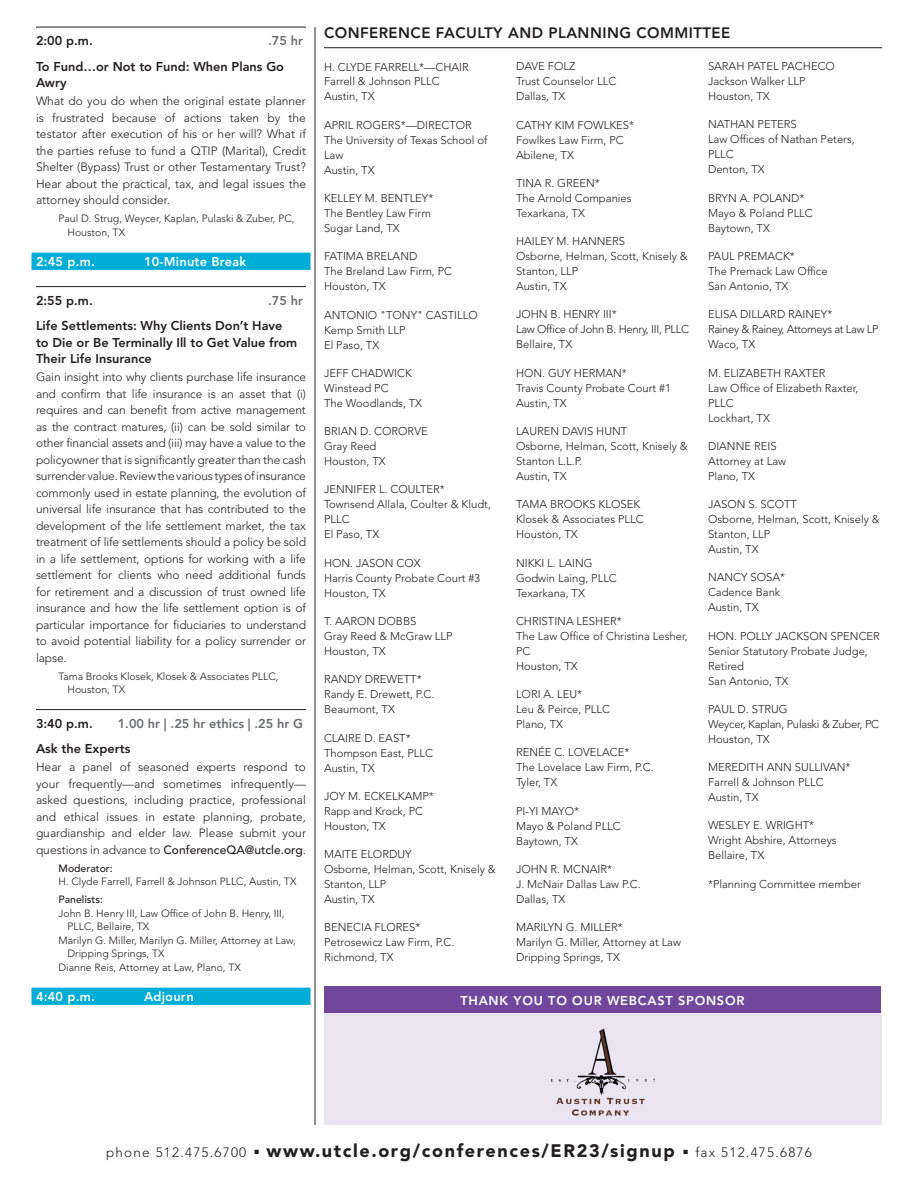
<style>
.page{position:relative;width:918px;height:1188px;background:#fff}
.page>*{position:absolute;margin:0;border:0;box-sizing:border-box;transform-origin:0 0}
.t1{font:900 18px "Avenir LT Std";letter-spacing:.09em;color:#231f20}
.t2{font:800 15px "Avenir LT Std";letter-spacing:.03em;color:#231f20}
.t3{font:300 13.5px "Avenir LT Std";letter-spacing:.09em;color:#231f20}
.t4{font:800 12.75px/16.5px "Avenir LT Std";color:#231f20}
.t5{font:800 12.75px "Avenir LT Std";letter-spacing:.06em;color:#fff}
.t6{font:800 12.75px "Avenir LT Std";color:#6c6d70}
.t7{font:800 12.75px "Avenir LT Std";letter-spacing:.02em;color:#fff}
.t8{font:300 12px/16.5px "Avenir LT Std";color:#231f20;text-align:justify}
.t9{font:300 11.25px/15px "Avenir LT Std";color:#231f20}
.t10{font:300 11.25px/15px "Avenir LT Std";letter-spacing:-.025em;color:#231f20}
.t11{font:300 11.25px/15px "Avenir LT Std";letter-spacing:-.03em;color:#231f20}
.t12{font:300 11.25px/15px "Avenir LT Std";letter-spacing:-.02em;color:#231f20}
.t13{font:300 10.5px/13.5px "Avenir LT Std";color:#231f20}
.t14{font:500 10.5px "Avenir LT Std";color:#231f20}
.s1{font-weight:500}
</style>
<div class="page">
<div style="left:324px;top:1012px;width:558px;height:113px;background:#eae5f1"></div>
<div style="left:325px;top:986px;width:556px;height:26px;background:#70479c"></div>
<hr style="left:315px;top:27px;width:1px;height:1098px;background:#231f20">
<hr style="left:36px;top:27px;width:270px;height:1px;background:#231f20">
<div style="left:32px;top:253px;width:278px;height:17px;background:#00add7"></div>
<hr style="left:36px;top:286px;width:270px;height:1px;background:#231f20">
<hr style="left:36px;top:709px;width:270px;height:1px;background:#231f20">
<div style="left:32px;top:988px;width:278px;height:17px;background:#00add7"></div>
<hr style="left:324px;top:47px;width:558px;height:1px;background:#231f20">
<img style="left:551px;top:1028px;width:105px;height:88px">
<p class="t4" style="left:36px;top:33px;width:58px">2:00 p.m.</p>
<p class="t6" style="left:268px;top:33px;width:36px">.75 hr</p>
<p class="t4" style="left:36px;top:58px;width:250px">To Fund…or Not to Fund: When Plans Go<br>Awry</p>
<p class="t8" style="left:36px;top:93px;width:272px">What do you do when the original estate planner is frustrated because of actions taken by the testator after execution of his or her will? What if the parties refuse to fund a QTIP (Marital), Credit Shelter (Bypass) Trust or other Testamentary Trust?<br>Hear about the practical, tax, and legal issues the attorney should consider.</p>
<p class="t13" style="left:67px;top:212px;width:228px;text-indent:-9px">Paul D. Strug, Weycer, Kaplan, Pulaski &amp; Zuber, PC,<br>Houston, TX</p>
<p class="t5" style="left:36px;top:254px;width:60px">2:45 p.m.</p>
<p class="t7" style="left:144px;top:254px;width:104px">10-Minute Break</p>
<p class="t4" style="left:36px;top:292px;width:58px">2:55 p.m.</p>
<p class="t6" style="left:268px;top:293px;width:36px">.75 hr</p>
<p class="t4" style="left:36px;top:318px;width:263px">Life Settlements: Why Clients Don’t Have to Die or Be Terminally Ill to Get Value from<br>Their Life Insurance</p>
<p class="t8" style="left:36px;top:369px;width:272px">Gain insight into why clients purchase life insurance and confirm that life insurance is an asset that (i) requires and can benefit from active management as the contract matures, (ii) can be sold similar to other financial assets and (iii) may have a value to the policyowner that is significantly greater than the cash surrender value. Review the various types of insurance commonly used in estate planning, the evolution of universal life insurance that has contributed to the development of the life settlement market, the tax treatment of life settlements should a policy be sold in a life settlement, options for working with a life settlement for clients who need additional funds for retirement and a discussion of trust owned life insurance and how the life settlement option is of particular importance for fiduciaries to understand to avoid potential liability for a policy surrender or lapse.</p>
<p class="t13" style="left:67px;top:669px;width:213px;text-indent:-9px">Tama Brooks Klosek, Klosek &amp; Associates PLLC,<br>Houston, TX</p>
<p class="t4" style="left:36px;top:715px;width:58px">3:40 p.m.</p>
<p class="t6" style="left:118px;top:716px;width:187px">1.00 hr | .25 hr ethics | .25 hr G</p>
<p class="t4" style="left:36px;top:741px;width:96px">Ask the Experts</p>
<p class="t8" style="left:36px;top:759px;width:272px">Hear a panel of seasoned experts respond to your frequently—and sometimes infrequently— asked questions, including practice, professional and ethical issues in estate planning, probate, guardianship and elder law. Please submit your questions in advance to <span class="s1">ConferenceQA@utcle.org</span>.</p>
<p class="t14" style="left:58px;top:862px;width:56px">Moderator:</p>
<p class="t13" style="left:58px;top:875px;width:239px">H. Clyde Farrell, Farrell &amp; Johnson PLLC, Austin, TX</p>
<p class="t14" style="left:58px;top:894px;width:46px">Panelists:</p>
<p class="t13" style="left:58px;top:906px;width:228px">John B. Henry III, Law Office of John B. Henry, III,</p>
<p class="t13" style="left:67px;top:920px;width:83px">PLLC, Bellaire, TX</p>
<p class="t13" style="left:58px;top:933px;width:239px">Marilyn G. Miller, Marilyn G. Miller, Attorney at Law,</p>
<p class="t13" style="left:67px;top:947px;width:99px">Dripping Springs, TX</p>
<p class="t13" style="left:58px;top:960px;width:184px">Dianne Reis, Attorney at Law, Plano, TX</p>
<p class="t5" style="left:36px;top:989px;width:60px">4:40 p.m.</p>
<p class="t7" style="left:144px;top:989px;width:51px">Adjourn</p>
<h2 class="t2" style="left:324px;top:24px;width:408px">CONFERENCE FACULTY AND PLANNING COMMITTEE</h2>
<p class="t9" style="left:324px;top:59px;width:146px">H. CLYDE FARRELL*—CHAIR<br>Farrell &amp; Johnson PLLC<br>Austin, TX</p>
<p class="t9" style="left:324px;top:117px;width:165px">APRIL ROGERS*—DIRECTOR<br>The University of Texas School of<br>Law<br>Austin, TX</p>
<p class="t9" style="left:324px;top:191px;width:111px">KELLEY M. BENTLEY*<br>The Bentley Law Firm<br>Sugar Land, TX</p>
<p class="t9" style="left:324px;top:249px;width:130px">FATIMA BRELAND<br>The Breland Law Firm, PC<br>Houston, TX</p>
<p class="t9" style="left:324px;top:307px;width:155px">ANTONIO "TONY" CASTILLO<br>Kemp Smith LLP<br>El Paso, TX</p>
<p class="t9" style="left:324px;top:366px;width:100px">JEFF CHADWICK<br>Winstead PC<br>The Woodlands, TX</p>
<p class="t9" style="left:324px;top:424px;width:105px">BRIAN D. CORORVE<br>Gray Reed<br>Houston, TX</p>
<p class="t9" style="left:324px;top:482px;width:168px">JENNIFER L. COULTER*<br>Townsend Allala, Coulter &amp; Kludt,<br>PLLC<br>El Paso, TX</p>
<p class="t9" style="left:324px;top:555px;width:158px">HON. JASON COX<br>Harris County Probate Court #3<br>Houston, TX</p>
<p class="t9" style="left:324px;top:614px;width:130px">T. AARON DOBBS<br>Gray Reed &amp; McGraw LLP<br>Houston, TX</p>
<p class="t9" style="left:324px;top:672px;width:112px">RANDY DREWETT*<br>Randy E. Drewett, P.C.<br>Beaumont, TX</p>
<p class="t9" style="left:324px;top:730px;width:111px">CLAIRE D. EAST*<br>Thompson East, PLLC<br>Austin, TX</p>
<p class="t9" style="left:324px;top:788px;width:111px">JOY M. ECKELKAMP*<br>Rapp and Krock, PC<br>Houston, TX</p>
<p class="t9" style="left:324px;top:847px;width:173px">MAITE ELORDUY<br>Osborne, Helman, Scott, Knisely &amp;<br>Stanton, LLP<br>Austin, TX</p>
<p class="t9" style="left:324px;top:920px;width:132px">BENECIA FLORES*<br>Petrosewicz Law Firm, P.C.<br>Richmond, TX</p>
<p class="t9" style="left:708px;top:59px;width:128px">SARAH PATEL PACHECO<br>Jackson Walker LLP<br>Houston, TX</p>
<p class="t9" style="left:708px;top:117px;width:148px">NATHAN PETERS<br>Law Offices of Nathan Peters,<br>PLLC<br>Denton, TX</p>
<p class="t9" style="left:708px;top:190px;width:106px">BRYN A. POLAND*<br>Mayo &amp; Poland PLLC<br>Baytown, TX</p>
<p class="t9" style="left:708px;top:249px;width:121px">PAUL PREMACK*<br>The Premack Law Office<br>San Antonio, TX</p>
<p class="t11" style="left:708px;top:307px;width:172px">ELISA DILLARD RAINEY*<br>Rainey &amp; Rainey, Attorneys at Law LP<br>Waco, TX</p>
<p class="t9" style="left:708px;top:365px;width:152px">M. ELIZABETH RAXTER<br>Law Office of Elizabeth Raxter,<br>PLLC<br>Lockhart, TX</p>
<p class="t9" style="left:708px;top:439px;width:80px">DIANNE REIS<br>Attorney at Law<br>Plano, TX</p>
<p class="t9" style="left:708px;top:497px;width:173px">JASON S. SCOTT<br>Osborne, Helman, Scott, Knisely &amp;<br>Stanton, LLP<br>Austin, TX</p>
<p class="t9" style="left:708px;top:570px;width:79px">NANCY SOSA*<br>Cadence Bank<br>Austin, TX</p>
<p class="t9" style="left:708px;top:628px;width:173px">HON. POLLY JACKSON SPENCER<br>Senior Statutory Probate Judge,<br>Retired<br>San Antonio, TX</p>
<p class="t12" style="left:708px;top:702px;width:173px">PAUL D. STRUG<br>Weycer, Kaplan, Pulaski &amp; Zuber, PC<br>Houston, TX</p>
<p class="t9" style="left:708px;top:760px;width:144px">MEREDITH ANN SULLIVAN*<br>Farrell &amp; Johnson PLLC<br>Austin, TX</p>
<p class="t9" style="left:708px;top:818px;width:130px">WESLEY E. WRIGHT*<br>Wright Abshire, Attorneys<br>Bellaire, TX</p>
<p class="t9" style="left:708px;top:876px;width:154px">*Planning Committee member</p>
<p class="t9" style="left:516px;top:59px;width:102px">DAVE FOLZ<br>Trust Counselor LLC<br>Dallas, TX</p>
<p class="t9" style="left:516px;top:117px;width:120px">CATHY KIM FOWLKES*<br>Fowlkes Law Firm, PC<br>Abilene, TX</p>
<p class="t9" style="left:516px;top:176px;width:117px">TINA R. GREEN*<br>The Arnold Companies<br>Texarkana, TX</p>
<p class="t9" style="left:516px;top:234px;width:173px">HAILEY M. HANNERS<br>Osborne, Helman, Scott, Knisely &amp;<br>Stanton, LLP<br>Austin, TX</p>
<p class="t10" style="left:516px;top:307px;width:175px">JOHN B. HENRY III*<br>Law Office of John B. Henry, III, PLLC<br>Bellaire, TX</p>
<p class="t9" style="left:516px;top:365px;width:156px">HON. GUY HERMAN*<br>Travis County Probate Court #1<br>Austin, TX</p>
<p class="t9" style="left:516px;top:424px;width:173px">LAUREN DAVIS HUNT<br>Osborne, Helman, Scott, Knisely &amp;<br>Stanton L.L.P.<br>Austin, TX</p>
<p class="t9" style="left:516px;top:497px;width:129px">TAMA BROOKS KLOSEK<br>Klosek &amp; Associates PLLC<br>Houston, TX</p>
<p class="t9" style="left:516px;top:555px;width:102px">NIKKI L. LAING<br>Godwin Laing, PLLC<br>Texarkana, TX</p>
<p class="t9" style="left:516px;top:613px;width:173px">CHRISTINA LESHER*<br>The Law Office of Christina Lesher,<br>PC<br>Houston, TX</p>
<p class="t9" style="left:516px;top:687px;width:96px">LORI A. LEU*<br>Leu &amp; Peirce, PLLC<br>Plano, TX</p>
<p class="t9" style="left:516px;top:745px;width:139px">RENÉE C. LOVELACE*<br>The Lovelace Law Firm, P.C.<br>Tyler, TX</p>
<p class="t9" style="left:516px;top:803px;width:106px">PI-YI MAYO*<br>Mayo &amp; Poland PLLC<br>Baytown, TX</p>
<p class="t9" style="left:516px;top:862px;width:126px">JOHN R. MCNAIR*<br>J. McNair Dallas Law P.C.<br>Dallas, TX</p>
<p class="t9" style="left:516px;top:920px;width:167px">MARILYN G. MILLER*<br>Marilyn G. Miller, Attorney at Law<br>Dripping Springs, TX</p>
<p class="t5" style="left:460px;top:993px;width:286px">THANK YOU TO OUR WEBCAST SPONSOR</p>
<p class="t3" style="left:106px;top:1144px;width:142px">phone 512.475.6700</p>
<h1 class="t1" style="left:254px;top:1139px;width:422px">■ www.utcle.org/conferences/ER23/signup</h1>
<p class="t3" style="left:683px;top:1144px;width:130px">■ fax 512.475.6876</p>
</div>
